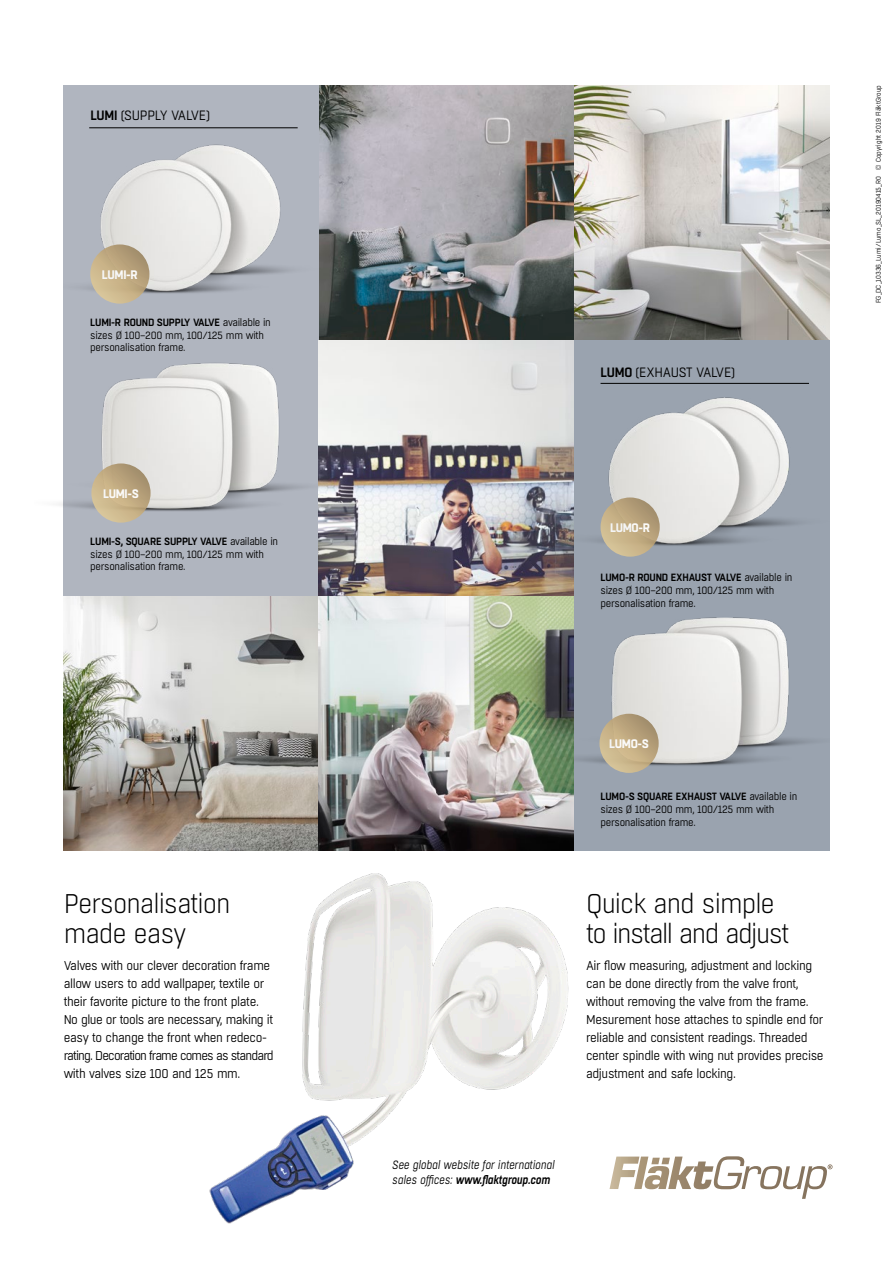
<style>
.page{position:relative;width:893px;height:1263px;background:#fff}
.page>*{position:absolute;margin:0;border:0;box-sizing:border-box;transform-origin:0 0}
.t1{font:300 27px/30px "Boxed";letter-spacing:-.06em;color:#000;scale:.95 1}
.t2{font:300 27px/30px "Boxed";letter-spacing:-.04em;color:#000;scale:.95 1}
.t3{font:13.5px "Boxed";letter-spacing:-.02em;color:#000;scale:.95 1}
.t4{font:12.75px/18px "Boxed";letter-spacing:-.03em;color:#000;scale:.95 1}
.t5{font:700 12.3px "Boxed";letter-spacing:-.03em;color:#fff;scale:.95 1}
.t6{font:italic 12px/15px "Boxed";letter-spacing:-.01em;color:#000;scale:.95 1}
.t7{font:10.5px/12.8px "Boxed";letter-spacing:-.03em;color:#000;scale:.95 1}
.t8{font:6.75px "Boxed";color:#000;scale:.95 1}
.s1{font-weight:600}
</style>
<div class="page">
<img style="left:319px;top:85px;width:510px;height:255px">
<img style="left:64px;top:595px;width:510px;height:255px">
<div style="left:64px;top:85px;width:255px;height:510px;background:#b0b5bf"></div>
<img style="left:319px;top:340px;width:255px;height:255px">
<div style="left:574px;top:340px;width:255px;height:510px;background:#9aa3af"></div>
<img style="left:86px;top:133px;width:254px;height:168px">
<img style="left:558px;top:383px;width:240px;height:174px">
<img style="left:58px;top:346px;width:261px;height:173px">
<svg style="left:90px;top:244px;width:59px;height:60px;background:#c0ab84"></svg>
<svg style="left:91px;top:463px;width:60px;height:60px;background:#c1ac85"></svg>
<svg style="left:601px;top:497px;width:59px;height:60px;background:#bfaa83"></svg>
<img style="left:549px;top:603px;width:263px;height:175px">
<svg style="left:599px;top:714px;width:60px;height:59px;background:#c0ab83"></svg>
<img style="left:181px;top:829px;width:430px;height:395px">
<svg style="left:610px;top:1156px;width:223px;height:43px"></svg>
<hr style="left:89px;top:128px;width:209px;height:1px;background:#000">
<hr style="left:601px;top:383px;width:208px;height:1px;background:#000">
<p class="t3" style="left:90px;top:107px;width:128px"><span class="s1">LUMI</span> (SUPPLY VALVE)</p>
<p class="t5" style="left:102px;top:267px;width:39px">LUMI-R</p>
<p class="t7" style="left:90px;top:316px;width:192px"><span class="s1">LUMI-R ROUND SUPPLY VALVE</span> available in sizes Ø 100–200 mm, 100/125 mm with personalisation frame.</p>
<p class="t5" style="left:103px;top:486px;width:39px">LUMI-S</p>
<p class="t7" style="left:90px;top:535px;width:199px"><span class="s1">LUMI-S, SQUARE SUPPLY VALVE</span> available in sizes Ø 100–200 mm, 100/125 mm with personalisation frame.</p>
<h1 class="t2" style="left:64px;top:889px;width:177px">Personalisation made easy</h1>
<p class="t4" style="left:64px;top:956px;width:223px">Valves with our clever decoration frame allow users to add wallpaper, textile or their favorite picture to the front plate.<br>No glue or tools are necessary, making it easy to change the front when redeco&shy;rating. Decoration frame comes as standard with valves size 100 and 125 mm.</p>
<p class="t3" style="left:601px;top:364px;width:143px"><span class="s1">LUMO</span> (EXHAUST VALVE)</p>
<p class="t8" style="left:874px;top:303px;width:231px;rotate:-90deg">FG_DC_10336_Lumi/Lumo_SL_20190415_R0 © Copyright 2019 FläktGroup</p>
<p class="t5" style="left:610px;top:520px;width:44px">LUMO-R</p>
<p class="t7" style="left:601px;top:571px;width:203px"><span class="s1">LUMO-R ROUND EXHAUST VALVE</span> available in sizes Ø 100–200 mm, 100/125 mm with personalisation frame.</p>
<p class="t5" style="left:609px;top:736px;width:43px">LUMO-S</p>
<p class="t7" style="left:601px;top:790px;width:209px"><span class="s1">LUMO-S SQUARE EXHAUST VALVE</span> available in sizes Ø 100–200 mm, 100/125 mm with personalisation frame.</p>
<h1 class="t1" style="left:586px;top:889px;width:215px">Quick and simple to install and adjust</h1>
<p class="t4" style="left:586px;top:956px;width:252px">Air flow measuring, adjustment and locking can be done directly from the valve front, without removing the valve from the frame.<br>Mesurement hose attaches to spindle end for reliable and consistent readings. Threaded center spindle with wing nut provides precise adjustment and safe locking.</p>
<p class="t6" style="left:392px;top:1158px;width:172px">See global website for international sales offices: <span class="s1">www.flaktgroup.com</span></p>
</div>
